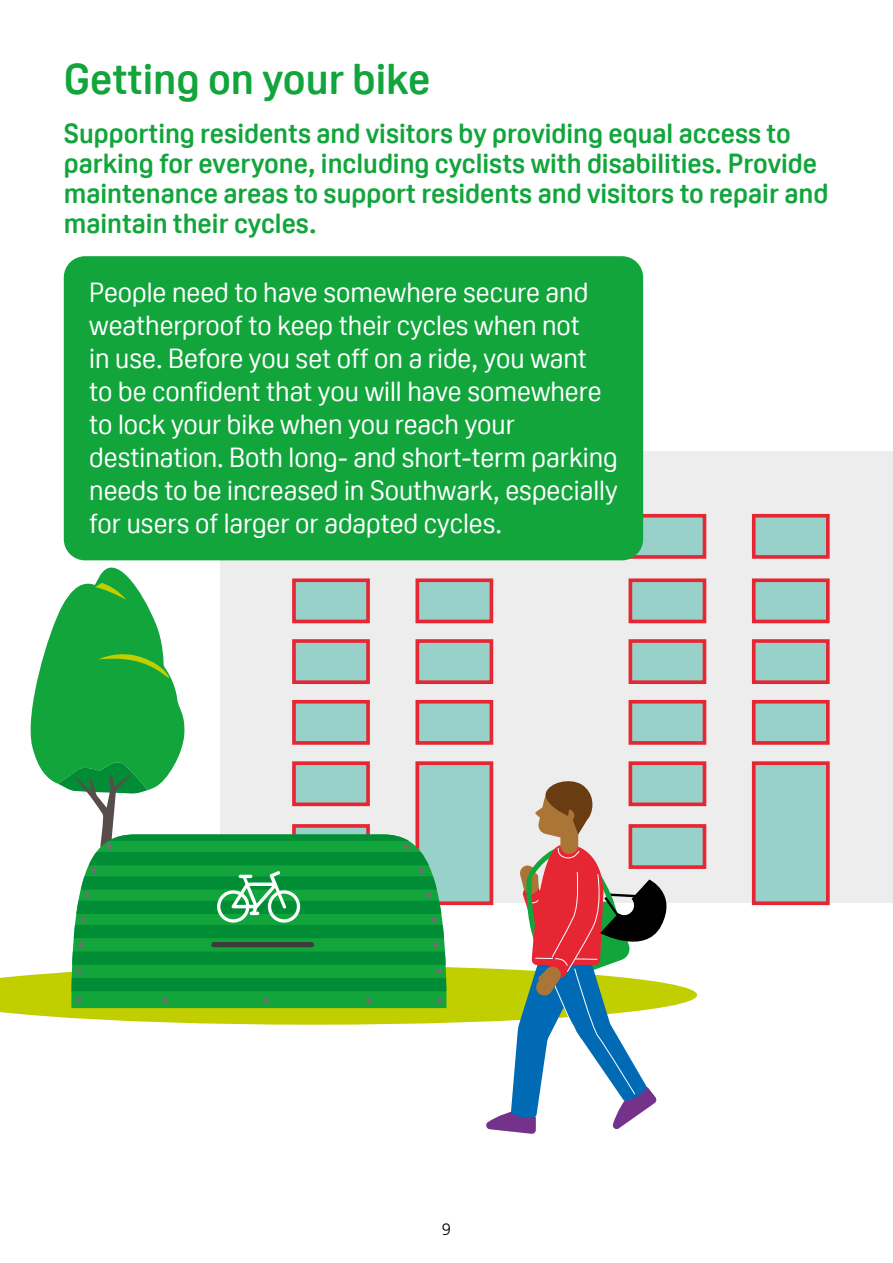
<style>
.page{position:relative;width:893px;height:1263px;background:#fff}
.page>*{position:absolute;margin:0;border:0;box-sizing:border-box;transform-origin:0 0}
.t1{font:700 42px "Oscine";color:#11a53c}
.t2{font:27px/33px "Oscine";color:#fff}
.t3{font:700 27px/30px "Oscine";color:#11a53c}
.t4{font:300 16.5px "Frutiger LT Pro";color:#000}
</style>
<div class="page">
<div style="left:557px;top:451px;width:336px;height:452px;background:#ededed"></div>
<div style="left:629px;top:639px;width:77px;height:45px;background:#98d1c9;border:4px solid #e62733"></div>
<div style="left:752px;top:639px;width:78px;height:45px;background:#98d1c9;border:4px solid #e62733"></div>
<div style="left:629px;top:578px;width:77px;height:45px;background:#98d1c9;border:4px solid #e62733"></div>
<div style="left:752px;top:578px;width:78px;height:45px;background:#98d1c9;border:4px solid #e62733"></div>
<div style="left:629px;top:514px;width:77px;height:45px;background:#98d1c9;border:4px solid #e62733"></div>
<div style="left:752px;top:514px;width:78px;height:45px;background:#98d1c9;border:4px solid #e62733"></div>
<div style="left:629px;top:700px;width:77px;height:45px;background:#98d1c9;border:4px solid #e62733"></div>
<div style="left:752px;top:700px;width:78px;height:45px;background:#98d1c9;border:4px solid #e62733"></div>
<div style="left:629px;top:761px;width:77px;height:45px;background:#98d1c9;border:4px solid #e62733"></div>
<div style="left:629px;top:824px;width:77px;height:45px;background:#98d1c9;border:4px solid #e62733"></div>
<div style="left:752px;top:761px;width:78px;height:144px;background:#98d1c9;border:4px solid #e62733"></div>
<div style="left:64px;top:256px;width:579px;height:304px;background:#11a53c;border-radius:21px"></div>
<svg style="left:0;top:560px;width:697px;height:574px"></svg>
<h1 class="t1" style="left:64px;top:55px;width:368px">Getting on your bike</h1>
<p class="t3" style="left:64px;top:118px;width:766px">Supporting residents and visitors by providing equal access to parking for everyone, including cyclists with disabilities. Provide maintenance areas to support residents and visitors to repair and maintain their cycles.</p>
<p class="t2" style="left:89px;top:276px;width:530px">People need to have somewhere secure and weatherproof to keep their cycles when not<br>in use. Before you set off on a ride, you want<br>to be confident that you will have somewhere to lock your bike when you reach your destination. Both long- and short-term parking needs to be increased in Southwark, especially for users of larger or adapted cycles.</p>
<p class="t4" style="left:442px;top:1219px;width:11px">9</p>
</div>
